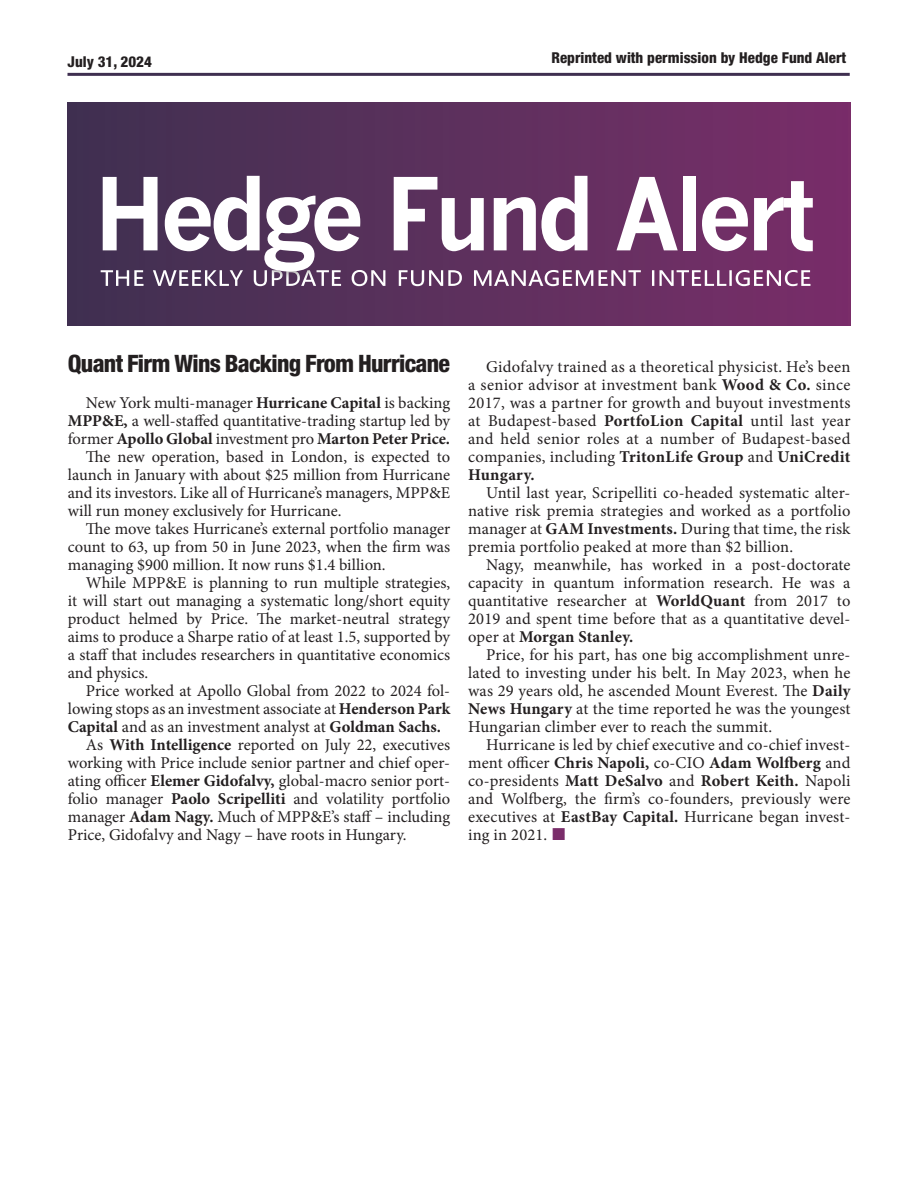
<style>
.page{position:relative;width:918px;height:1188px;background:#fff}
.page>*{position:absolute;margin:0;border:0;box-sizing:border-box;transform-origin:0 0}
.t1{font:700 98.4px "News Gothic";letter-spacing:-.06em;color:#fff}
.Heads{font:800 condensed 24px "Helvetica Neue LT Std";letter-spacing:-.03em;color:#231f20}
.Body{font:16.5px/18px "Minion Pro";color:#231f20;text-align:justify}
.t2{font:800 condensed 15px "Helvetica Neue LT Std";color:#231f20}
.s1{font-weight:700}
</style>
<div class="page">
<hr style="left:68px;top:73px;width:782px;height:3px;background:#3f2f50">
<div style="left:68px;top:102px;width:782px;height:224px;background:linear-gradient(to right,#433554,#782d68)"></div>
<img style="left:352px;top:270px;width:274px;height:16px">
<img style="left:628px;top:270px;width:182px;height:16px">
<p class="t2" style="left:68px;top:52px;width:86px">July 31, 2024</p>
<p class="t2" style="left:551px;top:48px;width:296px">Reprinted with permission by Hedge Fund Alert</p>
<p class="t1" style="left:94px;top:154px;width:723px">Hedge Fund Alert</p>
<p class="Heads" style="left:68px;top:349px;width:384px">Quant Firm Wins Backing From Hurricane</p>
<p class="Body" style="left:68px;top:394px;width:384px;text-indent:18px">New York multi-manager <span class="s1">Hurricane Capital</span> is backing <span class="s1">MPP&amp;E,</span> a well-staffed quantitative-trading startup led by former <span class="s1">Apollo Global</span> investment pro <span class="s1">Marton Peter Price.</span></p>
<p class="Body" style="left:68px;top:448px;width:384px;text-indent:18px">The new operation, based in London, is expected to launch in January with about $25 million from Hurricane and its investors. Like all of Hurricane’s managers, MPP&amp;E will run money exclusively for Hurricane.</p>
<p class="Body" style="left:68px;top:520px;width:384px;text-indent:18px">The move takes Hurricane’s external portfolio manager count to 63, up from 50 in June 2023, when the firm was managing $900 million. It now runs $1.4 billion.</p>
<p class="Body" style="left:68px;top:574px;width:384px;text-indent:18px">While MPP&amp;E is planning to run multiple strategies, it will start out managing a systematic long/short equity product helmed by Price. The market-neutral strategy aims to produce a Sharpe ratio of at least 1.5, supported by a staff that includes researchers in quantitative economics and physics.</p>
<p class="Body" style="left:68px;top:682px;width:384px;text-indent:18px">Price worked at Apollo Global from 2022 to 2024 fol&shy;lowing stops as an investment associate at <span class="s1">Henderson Park Capital</span> and as an investment analyst at <span class="s1">Goldman Sachs.</span></p>
<p class="Body" style="left:68px;top:736px;width:384px;text-indent:18px">As <span class="s1">With Intelligence</span> reported on July 22, executives working with Price include senior partner and chief oper&shy;ating officer <span class="s1">Elemer Gidofalvy,</span> global-macro senior port&shy;folio manager <span class="s1">Paolo Scripelliti</span> and volatility portfolio manager <span class="s1">Adam Nagy.</span> Much of MPP&amp;E’s staff – including Price, Gidofalvy and Nagy – have roots in Hungary.</p>
<p class="Body" style="left:468px;top:358px;width:384px;text-indent:18px">Gidofalvy trained as a theoretical physicist. He’s been a senior advisor at investment bank <span class="s1">Wood &amp; Co.</span> since 2017, was a partner for growth and buyout investments at Budapest-based <span class="s1">PortfoLion Capital</span> until last year and held senior roles at a number of Budapest-based companies, including <span class="s1">TritonLife Group</span> and <span class="s1">UniCredit Hungary.</span></p>
<p class="Body" style="left:468px;top:484px;width:384px;text-indent:18px">Until last year, Scripelliti co-headed systematic alter&shy;native risk premia strategies and worked as a portfolio manager at <span class="s1">GAM Investments.</span> During that time, the risk premia portfolio peaked at more than $2 billion.</p>
<p class="Body" style="left:468px;top:556px;width:384px;text-indent:18px">Nagy, meanwhile, has worked in a post-doctorate capacity in quantum information research. He was a quantitative researcher at <span class="s1">WorldQuant</span> from 2017 to 2019 and spent time before that as a quantitative devel&shy;oper at <span class="s1">Morgan Stanley.</span></p>
<p class="Body" style="left:468px;top:646px;width:384px;text-indent:18px">Price, for his part, has one big accomplishment unre&shy;lated to investing under his belt. In May 2023, when he was 29 years old, he ascended Mount Everest. The <span class="s1">Daily News Hungary</span> at the time reported he was the youngest Hungarian climber ever to reach the summit.</p>
<p class="Body" style="left:468px;top:736px;width:384px;text-indent:18px">Hurricane is led by chief executive and co-chief invest&shy;ment officer <span class="s1">Chris Napoli,</span> co-CIO <span class="s1">Adam Wolfberg</span> and co-presidents <span class="s1">Matt DeSalvo</span> and <span class="s1">Robert Keith.</span> Napoli and Wolfberg, the firm’s co-founders, previously were executives at <span class="s1">EastBay Capital.</span> Hurricane began invest&shy;ing in 2021.</p>
</div>
